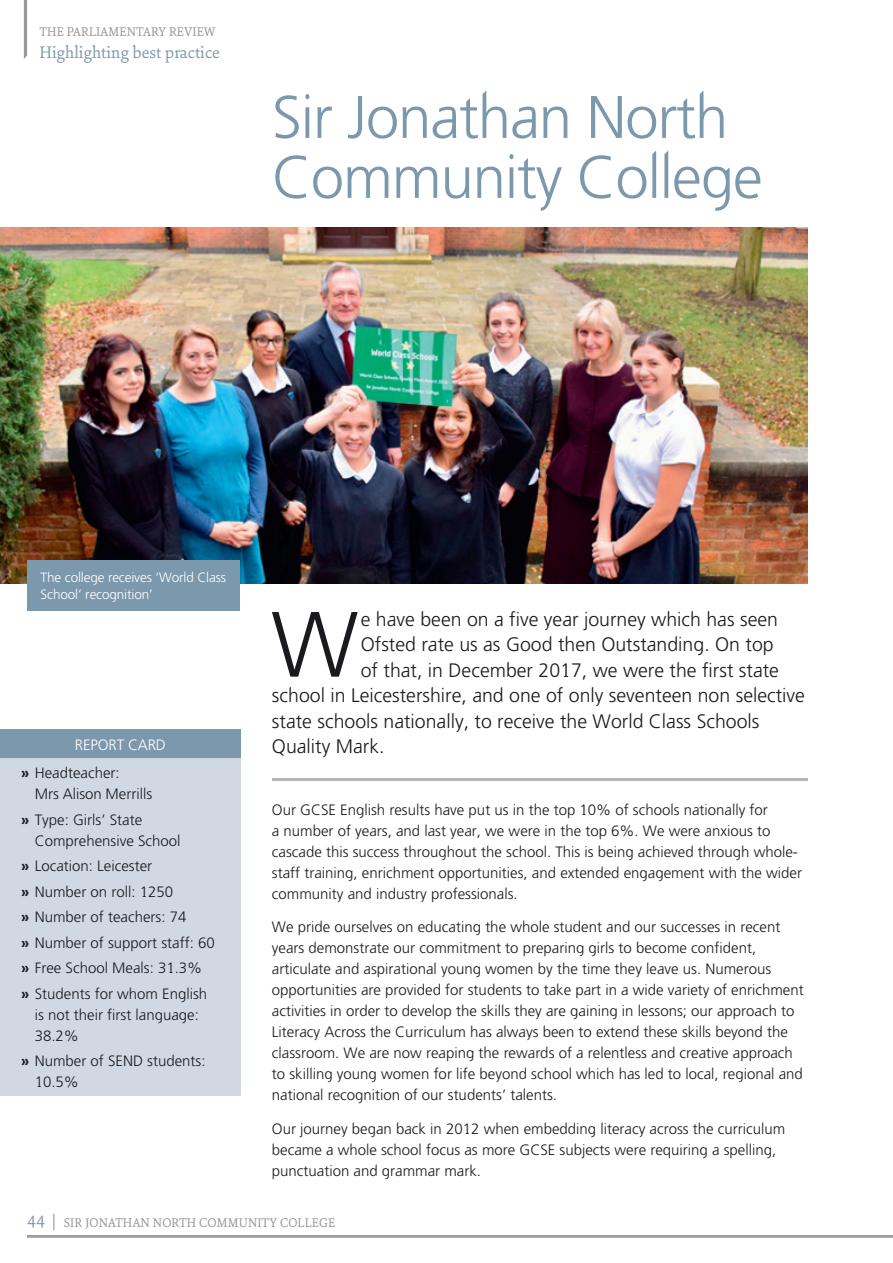
<style>
.page{position:relative;width:893px;height:1263px;background:#fff}
.page>*{position:absolute;margin:0;border:0;box-sizing:border-box;transform-origin:0 0}
.t1{font:300 92.55px "Freeway";color:#1a1a1e}
.t2{font:300 60px/60px "Freeway";letter-spacing:-.02em;color:#7c98ac}
.t3{font:300 19.5px "Freeway";color:#1a1a1e}
.t4{font:18px "Sina Nova";color:#7c98ac}
.t5{font:300 15px/21px "Freeway";color:#1a1a1e}
.t6{font:13.5px "Sina Nova";color:#969394}
.t7{font:300 13.5px/16.2px "Freeway";letter-spacing:-.01em;color:#fff}
.s1{color:#fff}
.s2{font-family:"Freeway Demi";font-weight:400}
.s3{font-size:18px;color:#7c98ac}
.s4{font-size:18px}
</style>
<div class="page">
<svg style="left:24px;top:0;width:3px;height:59px"></svg>
<hr style="left:27px;top:1235px;width:866px;height:1px;background:#969394">
<hr style="left:27px;top:1237px;width:866px;height:1px;background:#969394">
<img style="left:0;top:227px;width:808px;height:356px">
<div style="left:27px;top:560px;width:213px;height:50px;background:#7c98ac"></div>
<hr style="left:272px;top:778px;width:536px;height:3px;background:#b6b4b4">
<div style="left:0;top:729px;width:241px;height:29px;background:#7c98ac"></div>
<div style="left:0;top:758px;width:241px;height:338px;background:#d0d9e1"></div>
<p class="t6" style="left:40px;top:23px;width:178px">THE PARLIAMENTARY REVIEW</p>
<p class="t4" style="left:39px;top:40px;width:182px">Highlighting best practice</p>
<h2 class="t2" style="left:272px;top:87px;width:492px">Sir Jonathan North<br>Community College</h2>
<p class="t7" style="left:41px;top:570px;width:187px">The college receives ‘World Class<br>School’ recognition’</p>
<p class="t5" style="left:21px;top:730px;width:146px;line-height:28.8px;text-indent:54px"><span class="s1">REPORT CARD </span><span class="s2">»</span> Headteacher:</p>
<p class="t5" style="left:21px;top:781px;width:132px;line-height:25.5px;text-indent:14px">Mrs Alison Merrills <span class="s2">»</span> Type: Girls’ State</p>
<p class="t5" style="left:21px;top:828px;width:195px;line-height:25.5px;text-indent:14px">Comprehensive School<br><span class="s2">»</span> Location: Leicester<br><span class="s2">»</span> Number on roll: 1250<br><span class="s2">»</span> Number of teachers: 74<br><span class="s2">»</span> Number of support staff: 60 <span class="s2">»</span> Free School Meals: 31.3%<br><span class="s2">»</span> Students for whom English</p>
<p class="t5" style="left:35px;top:1004px;width:166px">is not their first language:<br>38.2%</p>
<p class="t5" style="left:35px;top:1051px;width:172px;text-indent:-14px"><span class="s2">»</span> Number of SEND students:<br>10.5%</p>
<h1 class="t1" style="left:271px;top:592px;width:89px">W</h1>
<h3 class="t3" style="left:361px;top:608px;width:419px">e have been on a five year journey which has seen</h3>
<h3 class="t3" style="left:361px;top:633px;width:414px">Ofsted rate us as Good then Outstanding. On top</h3>
<h3 class="t3" style="left:361px;top:659px;width:420px">of that, in December 2017, we were the first state</h3>
<h3 class="t3" style="left:272px;top:684px;width:535px">school in Leicestershire, and one of only seventeen non selective</h3>
<h3 class="t3" style="left:272px;top:710px;width:489px">state schools nationally, to receive the World Class Schools</h3>
<h3 class="t3" style="left:272px;top:735px;width:114px">Quality Mark.</h3>
<p class="t5" style="left:272px;top:799px;width:532px">Our GCSE English results have put us in the top 10% of schools nationally for<br>a number of years, and last year, we were in the top 6%. We were anxious to cascade this success throughout the school. This is being achieved through whole&shy;staff training, enrichment opportunities, and extended engagement with the wider community and industry professionals.</p>
<p class="t5" style="left:272px;top:917px;width:533px">We pride ourselves on educating the whole student and our successes in recent years demonstrate our commitment to preparing girls to become confident, articulate and aspirational young women by the time they leave us. Numerous opportunities are provided for students to take part in a wide variety of enrichment activities in order to develop the skills they are gaining in lessons; our approach to Literacy Across the Curriculum has always been to extend these skills beyond the classroom. We are now reaping the rewards of a relentless and creative approach to skilling young women for life beyond school which has led to local, regional and national recognition of our students’ talents.</p>
<p class="t5" style="left:272px;top:1118px;width:515px">Our journey began back in 2012 when embedding literacy across the curriculum became a whole school focus as more GCSE subjects were requiring a spelling, punctuation and grammar mark.</p>
<p class="t6" style="left:27px;top:1213px;width:310px"><span class="s3">44</span> <span class="s4">|</span> SIR JONATHAN NORTH COMMUNITY COLLEGE</p>
</div>
